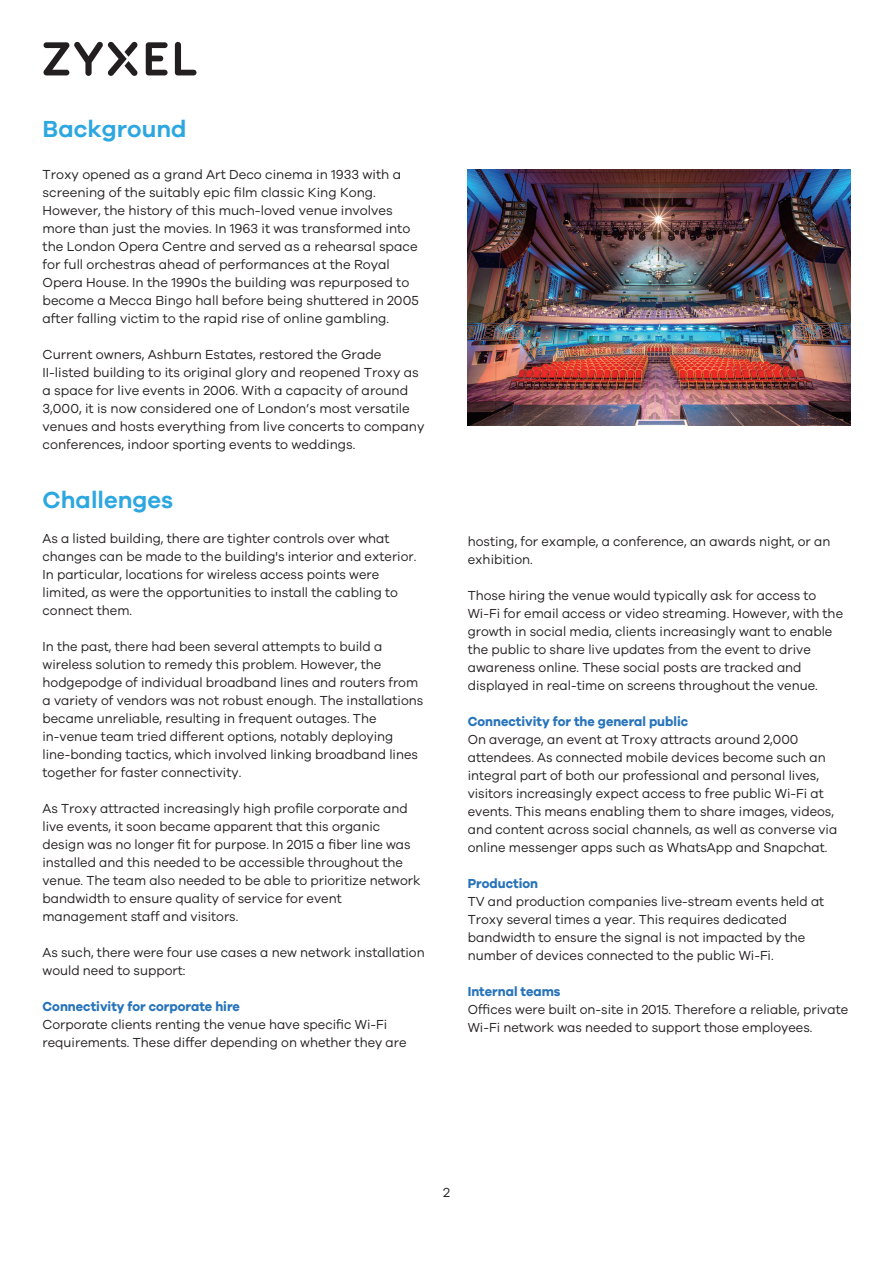
<style>
.page{position:relative;width:893px;height:1263px;background:#fff}
.page>*{position:absolute;margin:0;border:0;box-sizing:border-box;transform-origin:0 0}
.t1{font:600 24px "Galano Grotesque";color:#2da7df}
.t2{font:13.5px/18px "Galano Grotesque";color:#231f20;scale:.95 1}
.t3{font:13.5px/18px "Galano Grotesque";color:#231f20}
.t4{font:700 13.5px "Galano Grotesque";color:#2874bb;scale:.95 1}
</style>
<div class="page">
<svg style="left:175px;top:42px;width:21px;height:33px"></svg>
<svg style="left:146px;top:42px;width:22px;height:33px"></svg>
<svg style="left:43px;top:41px;width:95px;height:35px"></svg>
<img style="left:468px;top:170px;width:382px;height:255px">
<h1 class="t1" style="left:43px;top:114px;width:146px">Background</h1>
<p class="t3" style="left:43px;top:165px;width:378px">Troxy opened as a grand Art Deco cinema in 1933 with a screening of the suitably epic film classic King Kong.<br>However, the history of this much-loved venue involves more than just the movies. In 1963 it was transformed into the London Opera Centre and served as a rehearsal space for full orchestras ahead of performances at the Royal Opera House. In the 1990s the building was repurposed to become a Mecca Bingo hall before being shuttered in 2005 after falling victim to the rapid rise of online gambling.</p>
<p class="t3" style="left:43px;top:345px;width:383px">Current owners, Ashburn Estates, restored the Grade II-listed building to its original glory and reopened Troxy as a space for live events in 2006. With a capacity of around 3,000, it is now considered one of London’s most versatile venues and hosts everything from live concerts to company conferences, indoor sporting events to weddings.</p>
<h1 class="t1" style="left:43px;top:485px;width:132px">Challenges</h1>
<p class="t2" style="left:43px;top:529px;width:395px">As a listed building, there are tighter controls over what changes can be made to the building's interior and exterior.<br>In particular, locations for wireless access points were limited, as were the opportunities to install the cabling to connect them.</p>
<p class="t2" style="left:43px;top:637px;width:402px">In the past, there had been several attempts to build a wireless solution to remedy this problem. However, the hodgepodge of individual broadband lines and routers from a variety of vendors was not robust enough. The installations became unreliable, resulting in frequent outages. The in-venue team tried different options, notably deploying line-bonding tactics, which involved linking broadband lines together for faster connectivity.</p>
<p class="t2" style="left:43px;top:799px;width:399px">As Troxy attracted increasingly high profile corporate and live events, it soon became apparent that this organic design was no longer fit for purpose. In 2015 a fiber line was installed and this needed to be accessible throughout the venue. The team also needed to be able to prioritize network bandwidth to ensure quality of service for event management staff and visitors.</p>
<p class="t2" style="left:43px;top:943px;width:404px">As such, there were four use cases a new network installation would need to support:</p>
<p class="t4" style="left:43px;top:998px;width:209px">Connectivity for corporate hire</p>
<p class="t2" style="left:43px;top:1015px;width:385px">Corporate clients renting the venue have specific Wi-Fi requirements. These differ depending on whether they are</p>
<p class="t2" style="left:468px;top:532px;width:383px">hosting, for example, a conference, an awards night, or an exhibition.</p>
<p class="t2" style="left:468px;top:586px;width:397px">Those hiring the venue would typically ask for access to Wi-Fi for email access or video streaming. However, with the growth in social media, clients increasingly want to enable the public to share live updates from the event to drive awareness online. These social posts are tracked and displayed in real-time on screens throughout the venue.</p>
<p class="t4" style="left:468px;top:713px;width:234px">Connectivity for the general public</p>
<p class="t2" style="left:468px;top:730px;width:390px">On average, an event at Troxy attracts around 2,000 attendees. As connected mobile devices become such an integral part of both our professional and personal lives, visitors increasingly expect access to free public Wi-Fi at events. This means enabling them to share images, videos, and content across social channels, as well as converse via online messenger apps such as WhatsApp and Snapchat.</p>
<p class="t4" style="left:468px;top:875px;width:76px">Production</p>
<p class="t2" style="left:468px;top:892px;width:377px">TV and production companies live-stream events held at Troxy several times a year. This requires dedicated bandwidth to ensure the signal is not impacted by the number of devices connected to the public Wi-Fi.</p>
<p class="t4" style="left:468px;top:983px;width:99px">Internal teams</p>
<p class="t2" style="left:468px;top:1000px;width:402px">Offices were built on-site in 2015. Therefore a reliable, private<br>Wi-Fi network was needed to support those employees.</p>
<p class="t3" style="left:443px;top:1183px;width:8px">2</p>
</div>
